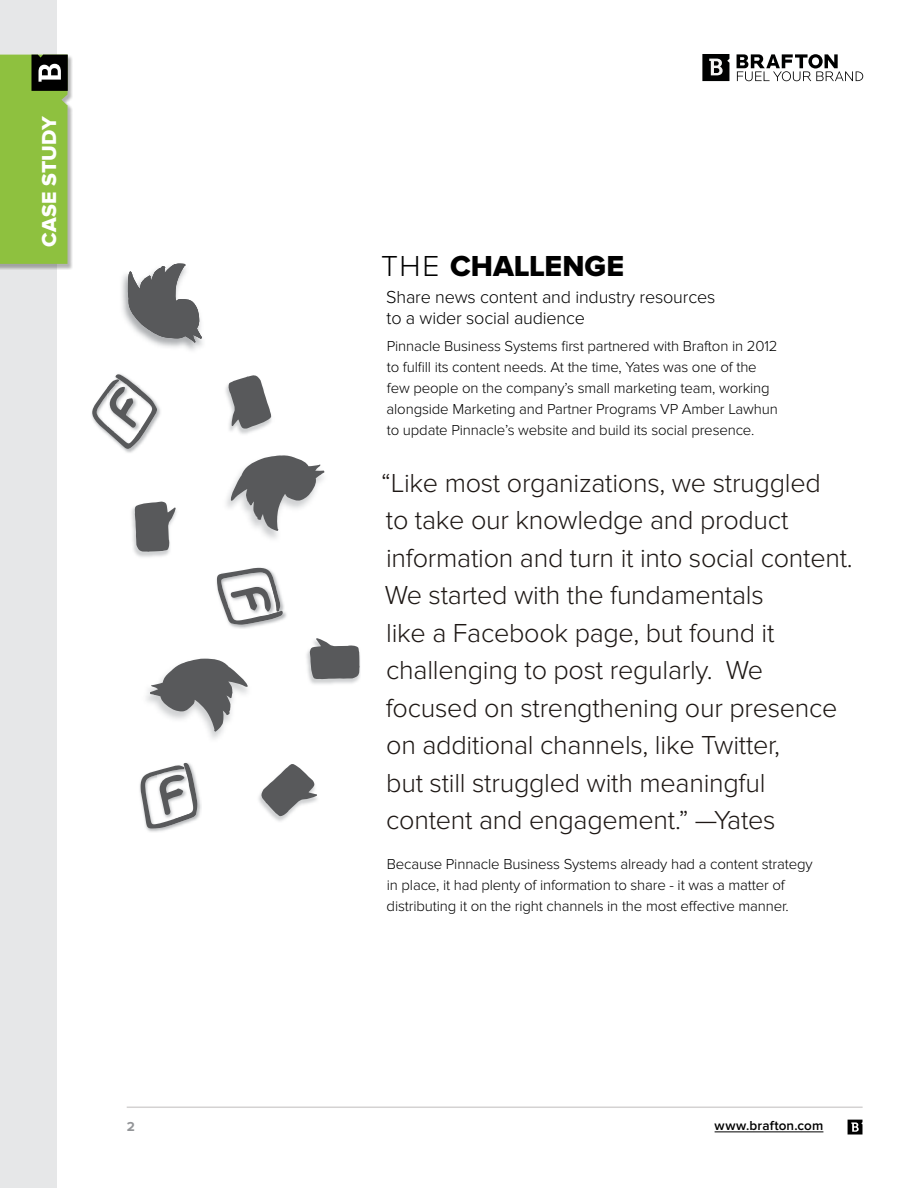
<style>
.page{position:relative;width:918px;height:1188px;background:#fff}
.page>*{position:absolute;margin:0;border:0;box-sizing:border-box;transform-origin:0 0}
.t1{font:30px "Proxima Nova Extrabld";color:#000}
.t2{font:300 27px/37.5px "Proxima Nova";letter-spacing:-.01em;color:#1d1714}
.t3{font:21px "Proxima Nova Extrabld";letter-spacing:.005em;color:#fff}
.t4{font:300 18px/21px "Proxima Nova";letter-spacing:-.01em;color:#000}
.t5{font:300 15px/21px "Proxima Nova";letter-spacing:-.01em;color:#000}
.t6{font:600 13.5px "Proxima Nova";letter-spacing:.01em;color:#000}
.t7{font:700 13.5px "Proxima Nova";color:#939598}
.s1{font-family:"Proxima Nova";font-weight:300}
</style>
<div class="page">
<svg style="left:848px;top:1120px;width:14px;height:15px"></svg>
<hr style="left:715px;top:1132px;width:108px;height:1px;background:#000">
<hr style="left:127px;top:1107px;width:736px;height:1px;background:#d4d2d2">
<div style="left:0;top:0;width:57px;height:1188px;background:#e6e7e8"></div>
<div style="left:0;top:56px;width:73px;height:214px;background:#000;opacity:.3"></div>
<svg style="left:0;top:55px;width:68px;height:209px;background:#85b33e"></svg>
<svg style="left:702px;top:54px;width:27px;height:27px"></svg>
<svg style="left:737px;top:54px;width:126px;height:27px"></svg>
<img style="left:225px;top:385px;width:34px;height:49px">
<svg style="left:228px;top:375px;width:44px;height:54px"></svg>
<img style="left:146px;top:658px;width:76px;height:81px">
<svg style="left:150px;top:659px;width:98px;height:73px"></svg>
<img style="left:122px;top:263px;width:81px;height:88px">
<svg style="left:127px;top:264px;width:75px;height:79px"></svg>
<svg style="left:229px;top:455px;width:95px;height:76px"></svg>
<img style="left:131px;top:501px;width:46px;height:56px">
<svg style="left:135px;top:502px;width:41px;height:50px;background:#797a7c"></svg>
<img style="left:216px;top:567px;width:71px;height:62px">
<svg style="left:217px;top:568px;width:66px;height:57px"></svg>
<img style="left:306px;top:650px;width:53px;height:34px">
<svg style="left:310px;top:638px;width:50px;height:41px"></svg>
<img style="left:91px;top:404px;width:70px;height:49px">
<svg style="left:92px;top:374px;width:65px;height:75px"></svg>
<img style="left:139px;top:762px;width:63px;height:70px">
<svg style="left:141px;top:763px;width:56px;height:66px"></svg>
<img style="left:258px;top:793px;width:60px;height:29px">
<svg style="left:261px;top:764px;width:56px;height:52px"></svg>
<h3 class="t3" style="left:37px;top:247px;width:132px;rotate:-90deg">CASE STUDY</h3>
<h1 class="t1" style="left:381px;top:249px;width:244px"><span class="s1">THE</span> CHALLENGE</h1>
<p class="t4" style="left:386px;top:287px;width:331px">Share news content and industry resources to a wider social audience</p>
<p class="t5" style="left:387px;top:336px;width:393px">Pinnacle Business Systems first partnered with Brafton in 2012 to fulfill its content needs. At the time, Yates was one of the few people on the company’s small marketing team, working alongside Marketing and Partner Programs VP Amber Lawhun to update Pinnacle’s website and build its social presence.</p>
<p class="t2" style="left:381px;top:464px;width:473px">“Like most organizations, we struggled<br>to take our knowledge and product information and turn it into social content.<br>We started with the fundamentals<br>like a Facebook page, but found it challenging to post regularly. We focused on strengthening our presence on additional channels, like Twitter,<br>but still struggled with meaningful content and engagement.” —Yates</p>
<p class="t5" style="left:387px;top:854px;width:428px">Because Pinnacle Business Systems already had a content strategy in place, it had plenty of information to share - it was a matter of distributing it on the right channels in the most effective manner.</p>
<p class="t7" style="left:127px;top:1119px;width:10px">2</p>
<p class="t6" style="left:715px;top:1118px;width:110px">www.brafton.com</p>
</div>
